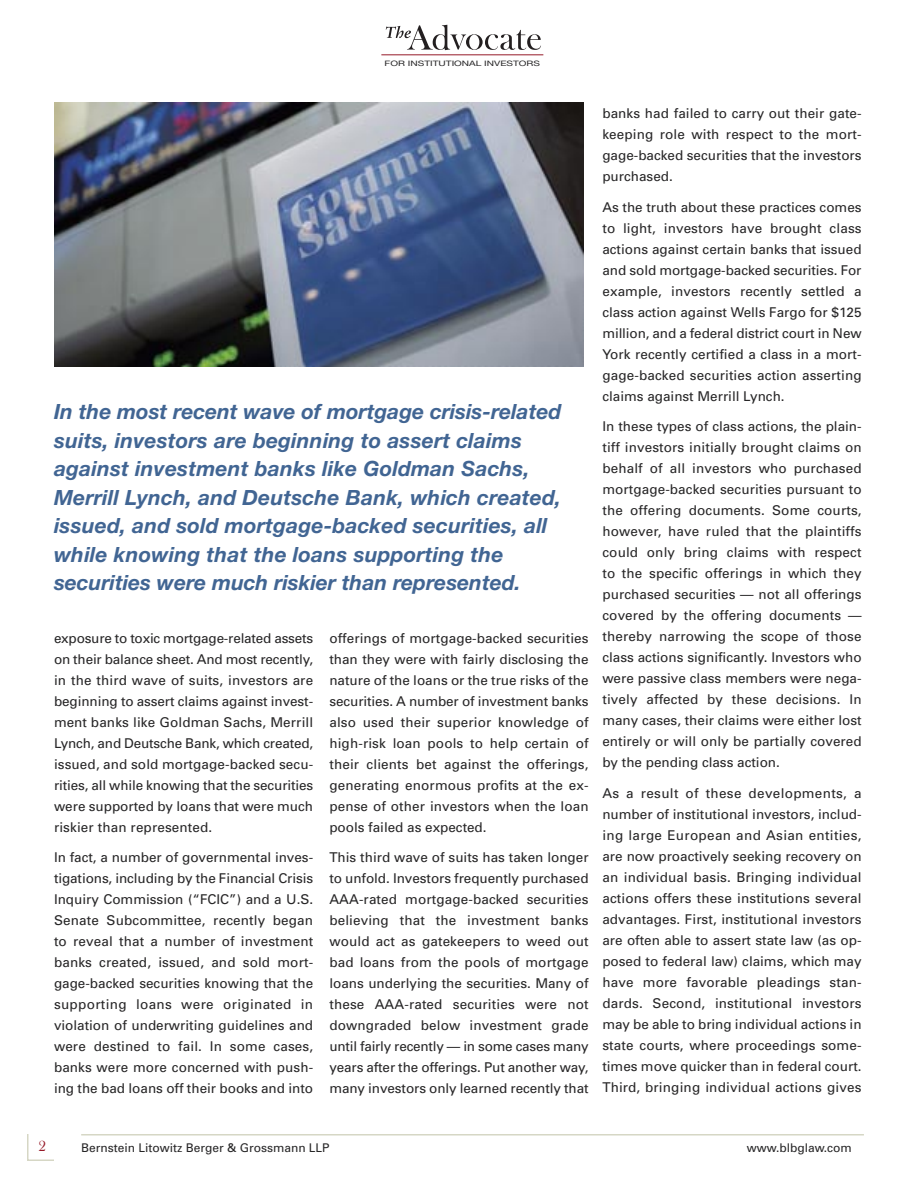
<style>
.page{position:relative;width:918px;height:1188px;background:#fff}
.page>*{position:absolute;margin:0;border:0;box-sizing:border-box;transform-origin:0 0}
.t1{font:italic 700 21px/28.5px "Helvetica Neue";letter-spacing:.01em;color:#416593}
.t2{font:15px "Bask Old Face";color:#961a28}
.t3{font:13.5px/21px "Univers";color:#272627;text-align:justify}
.t4{font:12px "Univers";color:#272627}
.t5{font:7.5px "Helvetica Neue";color:#272627;scale:1.35 1}
</style>
<div class="page">
<svg style="left:386px;top:25px;width:155px;height:25px"></svg>
<hr style="left:381px;top:54px;width:162px;height:1px;background:#961a28">
<hr style="left:81px;top:1134px;width:783px;height:2px;background:#d6d7c5">
<svg style="left:27px;top:1134px;width:27px;height:27px"></svg>
<img style="left:54px;top:103px;width:529px;height:263px">
<p class="t5" style="left:385px;top:60px;width:117px">FOR INSTITUTIONAL INVESTORS</p>
<p class="t1" style="left:54px;top:399px;width:509px">In the most recent wave of mortgage crisis-related suits, investors are beginning to assert claims against investment banks like Goldman Sachs, Merrill Lynch, and Deutsche Bank, which created, issued, and sold mortgage-backed securities, all while knowing that the loans supporting the securities were much riskier than represented.</p>
<p class="t3" style="left:54px;top:629px;width:261px">exposure to toxic mortgage-related assets on their balance sheet. And most recently, in the third wave of suits, investors are beginning to assert claims against invest&shy;ment banks like Goldman Sachs, Merrill Lynch, and Deutsche Bank, which created, issued, and sold mortgage-backed secu&shy;rities, all while knowing that the securities were supported by loans that were much riskier than represented.</p>
<p class="t3" style="left:54px;top:848px;width:261px">In fact, a number of governmental inves&shy;tigations, including by the Financial Crisis Inquiry Commission (“FCIC”) and a U.S.<br>Senate Subcommittee, recently began to reveal that a number of investment banks created, issued, and sold mort&shy;gage-backed securities knowing that the supporting loans were originated in violation of underwriting guidelines and were destined to fail. In some cases, banks were more concerned with push&shy;ing the bad loans off their books and into</p>
<p class="t3" style="left:329px;top:629px;width:261px">offerings of mortgage-backed securities than they were with fairly disclosing the nature of the loans or the true risks of the securities. A number of investment banks also used their superior knowledge of high-risk loan pools to help certain of their clients bet against the offerings, generating enormous profits at the ex&shy;pense of other investors when the loan pools failed as expected.</p>
<p class="t3" style="left:329px;top:848px;width:261px">This third wave of suits has taken longer to unfold. Investors frequently purchased AAA-rated mortgage-backed securities believing that the investment banks would act as gatekeepers to weed out bad loans from the pools of mortgage loans underlying the securities. Many of these AAA-rated securities were not downgraded below investment grade until fairly recently — in some cases many years after the offerings. Put another way, many investors only learned recently that</p>
<p class="t3" style="left:602px;top:104px;width:261px">banks had failed to carry out their gate&shy;keeping role with respect to the mort&shy;gage-backed securities that the investors purchased.</p>
<p class="t3" style="left:602px;top:197px;width:261px">As the truth about these practices comes to light, investors have brought class actions against certain banks that issued and sold mortgage-backed securities. For example, investors recently settled a class action against Wells Fargo for $125 million, and a federal district court in New York recently certified a class in a mort&shy;gage-backed securities action asserting claims against Merrill Lynch.</p>
<p class="t3" style="left:602px;top:417px;width:261px">In these types of class actions, the plain&shy;tiff investors initially brought claims on behalf of all investors who purchased mortgage-backed securities pursuant to the offering documents. Some courts, however, have ruled that the plaintiffs could only bring claims with respect to the specific offerings in which they purchased securities — not all offerings covered by the offering documents — thereby narrowing the scope of those class actions significantly. Investors who were passive class members were nega&shy;tively affected by these decisions. In many cases, their claims were either lost entirely or will only be partially covered by the pending class action.</p>
<p class="t3" style="left:602px;top:784px;width:261px">As a result of these developments, a number of institutional investors, includ&shy;ing large European and Asian entities, are now proactively seeking recovery on an individual basis. Bringing individual actions offers these institutions several advantages. First, institutional investors are often able to assert state law (as op&shy;posed to federal law) claims, which may have more favorable pleadings stan&shy;dards. Second, institutional investors may be able to bring individual actions in state courts, where proceedings some&shy;times move quicker than in federal court.<br>Third, bringing individual actions gives</p>
<p class="t2" style="left:39px;top:1140px;width:9px">2</p>
<p class="t4" style="left:81px;top:1143px;width:250px">Bernstein Litowitz Berger &amp; Grossmann LLP</p>
<p class="t4" style="left:747px;top:1143px;width:107px">www.blbglaw.com</p>
</div>
